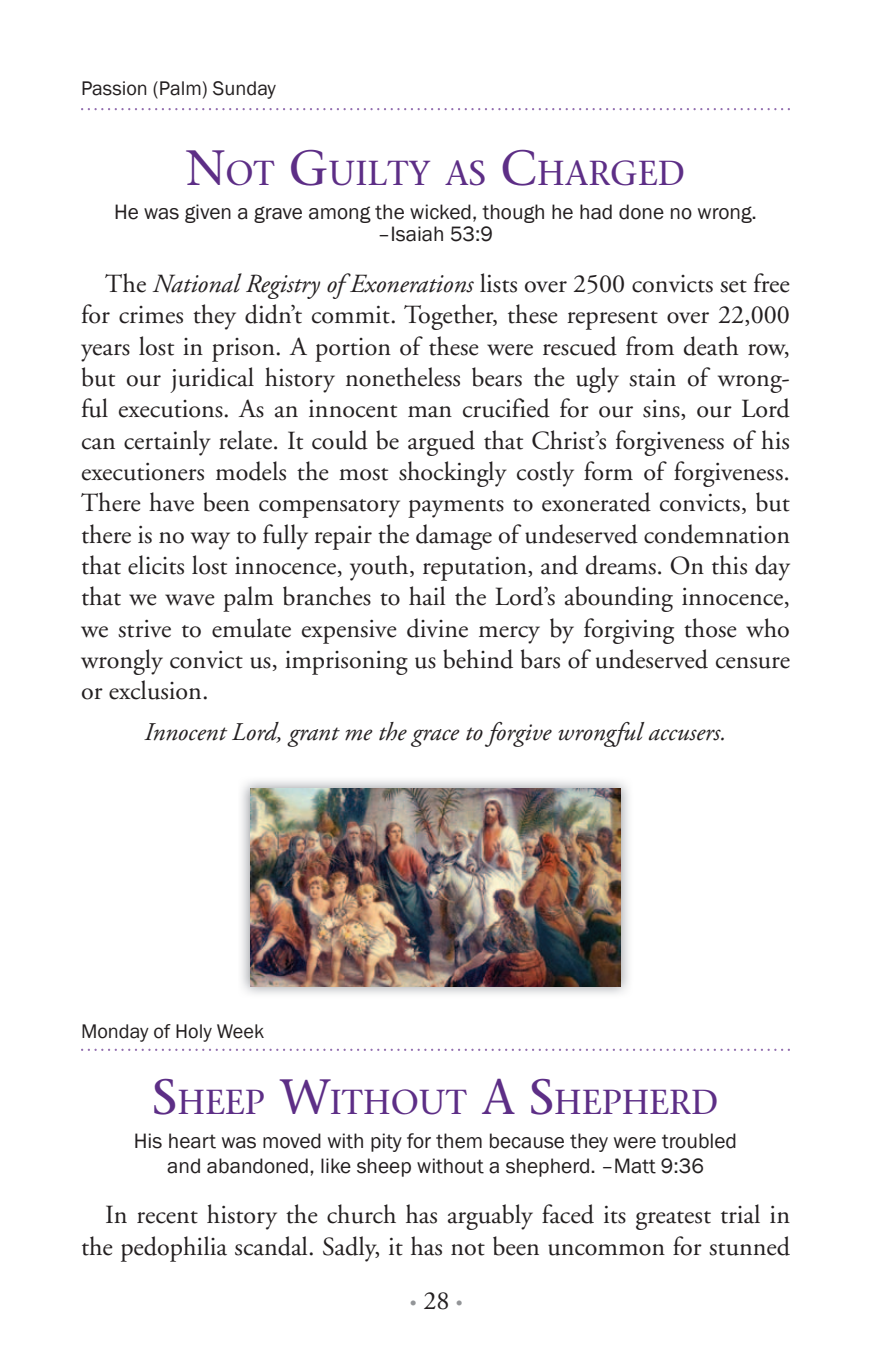
<style>
.page{position:relative;width:871px;height:1357px;background:#fff}
.page>*{position:absolute;margin:0;border:0;box-sizing:border-box;transform-origin:0 0}
.t1{font:34.65px "Stone Serif";color:#5d2e86}
.t2{font:26.1px/31.3px "Adobe Garamond";color:#231f20;text-align:justify}
.t3{font:italic 25.43px "Adobe Garamond Pro";color:#231f20}
.t4{font:21.38px/22.5px "Franklin Gothic";color:#231f20;text-align:center}
.t5{font:20.25px "Franklin Gothic";color:#231f20}
.t6{font:18px "Adobe Garamond";color:#939598}
.s1{font-size:49.5px}
.s2{font-style:italic}
.s3{font-size:26.1px;color:#231f20}
</style>
<div class="page">
<svg style="left:81px;top:108px;width:709px;height:2px"></svg>
<svg style="left:81px;top:1048px;width:709px;height:3px"></svg>
<img style="left:241px;top:780px;width:388px;height:214px">
<img style="left:250px;top:788px;width:371px;height:198px">
<p class="t5" style="left:81px;top:76px;width:196px">Passion (Palm) Sunday</p>
<h1 class="t1" style="left:186px;top:152px;width:501px"><span class="s1">N</span>OT <span class="s1">G</span>UILTY AS <span class="s1">C</span>HARGED</h1>
<p class="t4" style="left:114px;top:201px;width:644px">He was given a grave among the wicked, though he had done no wrong. –Isaiah 53:9</p>
<p class="t2" style="left:81px;top:269px;width:710px;text-indent:24px">The <span class="s2">National Registry of Exonerations</span> lists over 2500 convicts set free for crimes they didn’t commit. Together, these represent over 22,000 years lost in prison. A portion of these were rescued from death row, but our juridical history nonetheless bears the ugly stain of wrong&shy;ful executions. As an innocent man crucified for our sins, our Lord can certainly relate. It could be argued that Christ’s forgiveness of his executioners models the most shockingly costly form of forgiveness.<br>There have been compensatory payments to exonerated convicts, but there is no way to fully repair the damage of undeserved condemnation that elicits lost innocence, youth, reputation, and dreams. On this day that we wave palm branches to hail the Lord’s abounding innocence, we strive to emulate expensive divine mercy by forgiving those who wrongly convict us, imprisoning us behind bars of undeserved censure or exclusion.</p>
<p class="t3" style="left:144px;top:717px;width:584px">Innocent Lord, grant me the grace to forgive wrongful accusers.</p>
<p class="t5" style="left:81px;top:1019px;width:185px">Monday of Holy Week</p>
<h1 class="t1" style="left:153px;top:1081px;width:567px"><span class="s1">S</span>HEEP <span class="s1">W</span>ITHOUT <span class="s1">A S</span>HEPHERD</h1>
<p class="t4" style="left:134px;top:1129px;width:605px;line-height:24.8px">His heart was moved with pity for them because they were troubled and abandoned, like sheep without a shepherd. –Matt 9:36</p>
<p class="t2" style="left:81px;top:1200px;width:710px;text-align:right">In recent history the church has arguably faced its greatest trial in the pedophilia scandal. Sadly, it has not been uncommon for stunned</p>
<p class="t6" style="left:410px;top:1293px;width:55px">• <span class="s3">28</span> •</p>
</div>
